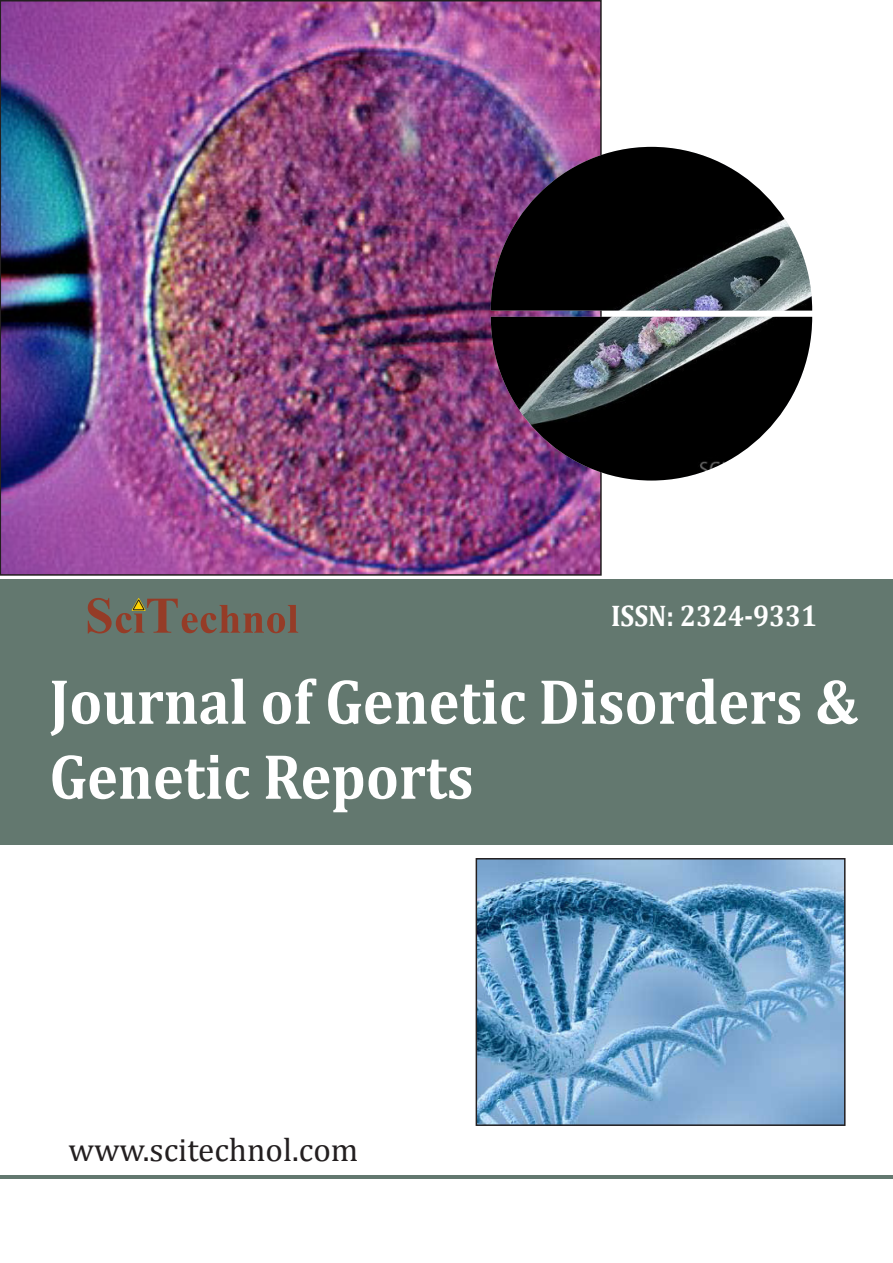
<style>
.page{position:relative;width:893px;height:1263px;background:#fff}
.page>*{position:absolute;margin:0;border:0;box-sizing:border-box;transform-origin:0 0}
.t1{font:700 64.5px/75px "Cambria";color:#fff;scale:.9 1}
.t2{font:33px "Cambria";color:#231f20}
.t3{font:700 30px "Cambria";color:#fff;scale:.9 1}
</style>
<div class="page">
<div style="left:0;top:579px;width:893px;height:265px;background:#63786f"></div>
<img style="left:479px;top:861px;width:363px;height:262px">
<div style="left:476px;top:858px;width:369px;height:268px;border:2px solid #231f20"></div>
<img style="left:3px;top:3px;width:596px;height:570px">
<hr style="left:0;top:1175px;width:893px;height:4px;background:#63786f">
<img style="left:490px;top:147px;width:322px;height:333px">
<svg style="left:88px;top:598px;width:210px;height:35px"></svg>
<p class="t3" style="left:611px;top:594px;width:230px">ISSN: 2324-9331</p>
<p class="t1" style="left:50px;top:662px;width:900px">Journal of Genetic Disorders &amp;<br>Genetic Reports</p>
<p class="t2" style="left:68px;top:1130px;width:291px">www.scitechnol.com</p>
</div>
